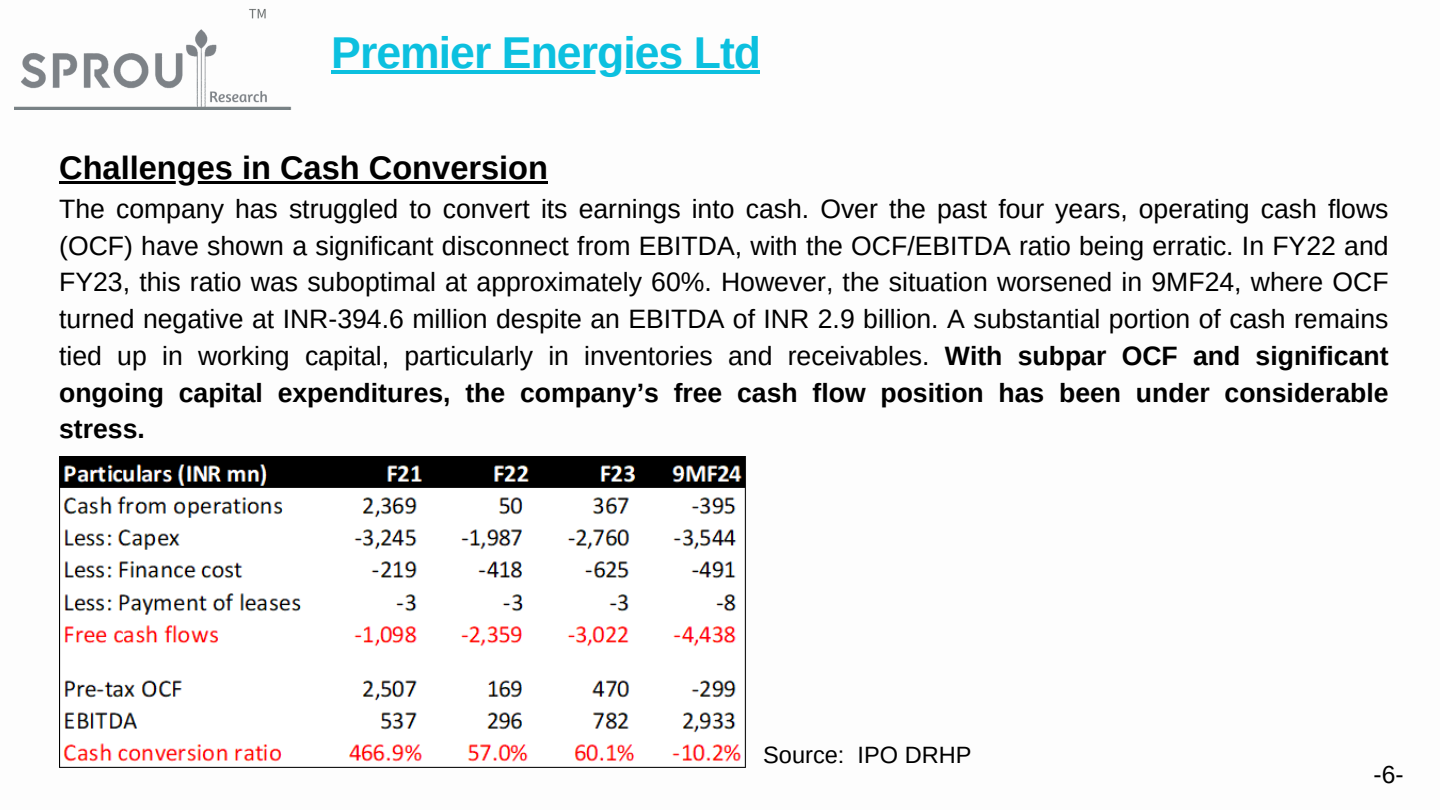
<style>
.page{position:relative;width:1440px;height:810px;background:#fff}
.page>*{position:absolute;margin:0;border:0;box-sizing:border-box;transform-origin:0 0}
.t1{font:700 44.6px "Arimo";letter-spacing:-.02em;color:#0cc0df}
.t2{font:700 32.6px "Arimo";color:#000}
.t3{font:26.6px/36.8px "Arimo";color:#000;text-align:justify}
.t4{font:24.6px "Arimo";color:#000}
.t5{font:23.6px "Arimo";color:#000}
.s1{font-weight:700}
</style>
<div class="page">
<img style="left:15px;top:8px;width:277px;height:102px">
<img style="left:59px;top:456px;width:687px;height:312px">
<hr style="left:331px;top:70px;width:429px;height:4px;background:#0cc0df">
<hr style="left:59px;top:181px;width:489px;height:3px;background:#000">
<p class="t1" style="left:331px;top:28px;width:431px">Premier Energies Ltd</p>
<h2 class="t2" style="left:59px;top:149px;width:490px">Challenges in Cash Conversion</h2>
<h2 class="t3" style="left:59px;top:190px;width:1331px">The company has struggled to convert its earnings into cash. Over the past four years, operating cash flows (OCF) have shown a significant disconnect from EBITDA, with the OCF/EBITDA ratio being erratic. In FY22 and FY23, this ratio was suboptimal at approximately 60%. However, the situation worsened in 9MF24, where OCF turned negative at INR-394.6 million despite an EBITDA of INR 2.9 billion. A substantial portion of cash remains tied up in working capital, particularly in inventories and receivables. <span class="s1">With subpar OCF and significant ongoing capital expenditures, the company’s free cash flow position has been under considerable stress.</span></h2>
<p class="t5" style="left:763px;top:741px;width:210px">Source: IPO DRHP</p>
<h1 class="t4" style="left:1374px;top:760px;width:32px">-6-</h1>
</div>
